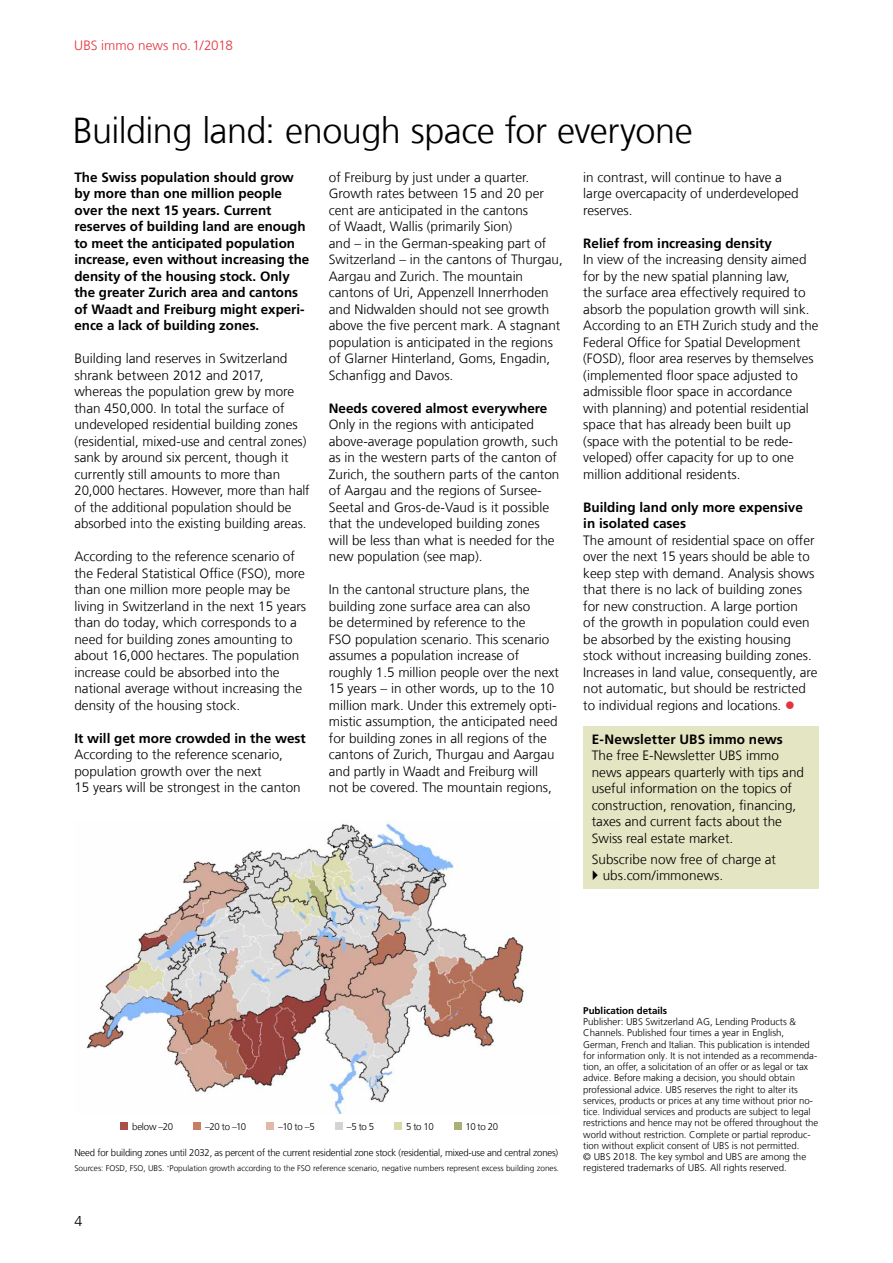
<style>
.page{position:relative;width:893px;height:1263px;background:#fff}
.page>*{position:absolute;margin:0;border:0;box-sizing:border-box;transform-origin:0 0}
.t1{font:300 36px "Frutiger LT Com";letter-spacing:-.015em;color:#000}
.t2{font:300 14.25px "Frutiger LT Com";color:#000}
.t3{font:300 13.5px/16.5px "Frutiger LT Com";color:#000}
.t4{font:700 13.5px/16.5px "Frutiger LT Com";color:#000}
.t5{font:300 13.5px "Frutiger LT Com";color:#e5323d}
.t6{font:300 9.75px/11.2px "Frutiger LT Com";color:#000}
.t7{font:300 9.75px "Frutiger LT Com";letter-spacing:-.02em;color:#000}
.t8{font:700 9.75px "Frutiger LT Com";color:#000}
.t9{font:300 8.25px "Frutiger LT Com";color:#000}
.s1{color:#e5323d}
</style>
<div class="page">
<img style="left:86px;top:822px;width:438px;height:292px">
<div style="left:583px;top:726px;width:236px;height:163px;background:#e4e5c2"></div>
<div style="left:121px;top:1123px;width:7px;height:7px;background:#aa4f49"></div>
<div style="left:194px;top:1123px;width:7px;height:7px;background:#c77f64"></div>
<div style="left:267px;top:1123px;width:7px;height:7px;background:#e1b9a9"></div>
<div style="left:335px;top:1123px;width:7px;height:7px;background:#d3d3d2"></div>
<div style="left:394px;top:1123px;width:8px;height:7px;background:#d8daaa"></div>
<div style="left:454px;top:1123px;width:7px;height:7px;background:#a9af76"></div>
<p class="t5" style="left:74px;top:37px;width:160px">UBS immo news no.1/2018</p>
<h1 class="t1" style="left:73px;top:109px;width:621px">Building land: enough space for everyone</h1>
<p class="t4" style="left:74px;top:169px;width:236px">The Swiss population should grow by more than one million people over the next 15 years. Current reserves of building land are enough to meet the anticipated population increase, even without increasing the density of the housing stock. Only the greater Zurich area and cantons of Waadt and Freiburg might experi&shy;ence a lack of building zones.</p>
<p class="t3" style="left:74px;top:350px;width:237px">Building land reserves in Switzerland shrank between 2012 and 2017, whereas the population grew by more than 450,000. In total the surface of undeveloped residential building zones (residential, mixed-use and central zones) sank by around six percent, though it currently still amounts to more than 20,000 hectares. However, more than half of the additional population should be absorbed into the existing building areas.</p>
<p class="t3" style="left:74px;top:548px;width:233px">According to the reference scenario of the Federal Statistical Office (FSO), more than one million more people may be living in Switzerland in the next 15 years than do today, which corresponds to a need for building zones amounting to about 16,000 hectares. The population increase could be absorbed into the national average without increasing the density of the housing stock.</p>
<p class="t4" style="left:74px;top:730px;width:233px">It will get more crowded in the west</p>
<p class="t3" style="left:74px;top:746px;width:228px">According to the reference scenario, population growth over the next<br>15 years will be strongest in the canton</p>
<p class="t3" style="left:329px;top:169px;width:236px">of Freiburg by just under a quarter.<br>Growth rates between 15 and 20 per cent are anticipated in the cantons<br>of Waadt, Wallis (primarily Sion)<br>and – in the German-speaking part of Switzerland – in the cantons of Thurgau, Aargau and Zurich. The mountain cantons of Uri, Appenzell Innerrhoden and Nidwalden should not see growth above the five percent mark. A stagnant population is anticipated in the regions of Glarner Hinterland, Goms, Engadin, Schanfigg and Davos.</p>
<p class="t4" style="left:329px;top:400px;width:220px">Needs covered almost everywhere</p>
<p class="t3" style="left:329px;top:416px;width:232px">Only in the regions with anticipated above-average population growth, such as in the western parts of the canton of Zurich, the southern parts of the canton of Aargau and the regions of Sursee-Seetal and Gros-de-Vaud is it possible that the undeveloped building zones will be less than what is needed for the new population (see map).</p>
<p class="t3" style="left:329px;top:581px;width:232px">In the cantonal structure plans, the building zone surface area can also<br>be determined by reference to the<br>FSO population scenario. This scenario assumes a population increase of roughly 1.5 million people over the next 15 years – in other words, up to the 10 million mark. Under this extremely opti&shy;mistic assumption, the anticipated need for building zones in all regions of the cantons of Zurich, Thurgau and Aargau and partly in Waadt and Freiburg will not be covered. The mountain regions,</p>
<p class="t3" style="left:583px;top:169px;width:217px">in contrast, will continue to have a large overcapacity of underdeveloped reserves.</p>
<p class="t4" style="left:583px;top:235px;width:190px">Relief from increasing density</p>
<p class="t3" style="left:583px;top:251px;width:237px">In view of the increasing density aimed for by the new spatial planning law,<br>the surface area effectively required to absorb the population growth will sink.<br>According to an ETH Zurich study and the Federal Office for Spatial Development (FOSD), floor area reserves by themselves (implemented floor space adjusted to admissible floor space in accordance with planning) and potential residential space that has already been built up (space with the potential to be rede&shy;veloped) offer capacity for up to one million additional residents.</p>
<p class="t4" style="left:583px;top:499px;width:221px">Building land only more expensive in isolated cases</p>
<p class="t3" style="left:583px;top:532px;width:236px">The amount of residential space on offer over the next 15 years should be able to keep step with demand. Analysis shows that there is no lack of building zones for new construction. A large portion<br>of the growth in population could even be absorbed by the existing housing stock without increasing building zones.<br>Increases in land value, consequently, are not automatic, but should be restricted to individual regions and locations. <span class="s1">●</span></p>
<p class="t4" style="left:592px;top:731px;width:193px">E-Newsletter UBS immo news</p>
<p class="t3" style="left:592px;top:747px;width:214px">The free E-Newsletter UBS immo news appears quarterly with tips and useful information on the topics of construction, renovation, financing, taxes and current facts about the Swiss real estate market.</p>
<p class="t3" style="left:603px;top:851px;width:175px;text-indent:-11px">Subscribe now free of charge at ubs.com/immonews.</p>
<p class="t6" style="left:132px;top:1121px;width:43px">below –20</p>
<p class="t6" style="left:205px;top:1121px;width:43px">–20 to –10</p>
<p class="t6" style="left:278px;top:1121px;width:38px">–10 to –5</p>
<p class="t6" style="left:347px;top:1121px;width:29px">–5 to 5</p>
<p class="t6" style="left:406px;top:1121px;width:29px">5 to 10</p>
<p class="t6" style="left:466px;top:1121px;width:34px">10 to 20</p>
<p class="t7" style="left:74px;top:1147px;width:485px">Need for building zones until 2032, as percent of the current residential zone stock (residential, mixed-use and central zones)</p>
<p class="t9" style="left:74px;top:1164px;width:486px">Sources: FOSD, FSO, UBS. <sup>*</sup>Population growth according to the FSO reference scenario, negative numbers represent excess building zones.</p>
<p class="t2" style="left:74px;top:1212px;width:9px">4</p>
<p class="t8" style="left:583px;top:1005px;width:85px">Publication details</p>
<p class="t6" style="left:583px;top:1016px;width:237px">Publisher: UBS Switzerland AG, Lending Products &amp; Channels. Published four times a year in English, German, French and Italian. This publication is intended for information only. It is not intended as a recommenda&shy;tion, an offer, a solicitation of an offer or as legal or tax advice. Before making a decision, you should obtain professional advice. UBS reserves the right to alter its services, products or prices at any time without prior no&shy;tice. Individual services and products are subject to legal restrictions and hence may not be offered throughout the world without restriction. Complete or partial reproduc&shy;tion without explicit consent of UBS is not permitted.<br>© UBS 2018. The key symbol and UBS are among the registered trademarks of UBS. All rights reserved.</p>
</div>
